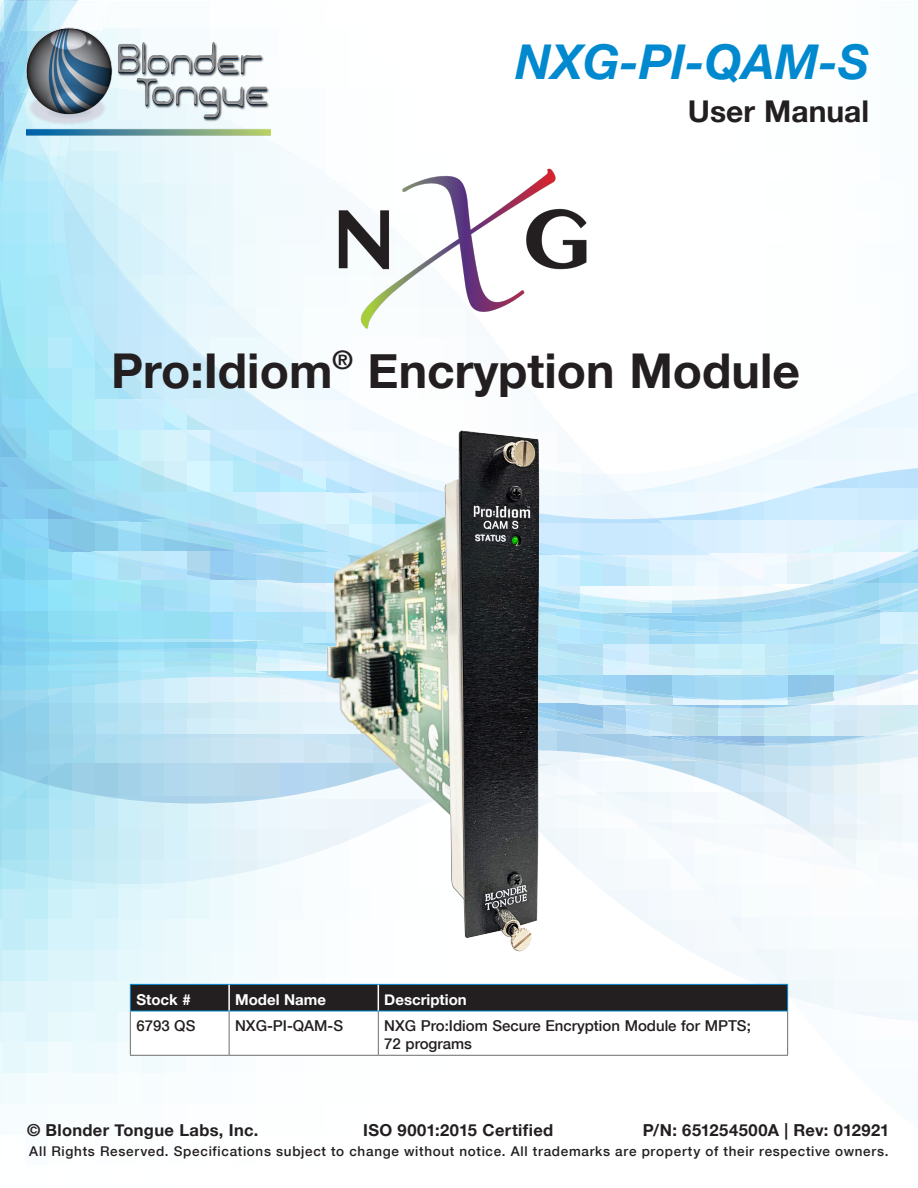
<style>
.page{position:relative;width:918px;height:1188px;background:#fff}
.page>*{position:absolute;margin:0;border:0;box-sizing:border-box;transform-origin:0 0}
.Title_Page_-_Header{font:700 48px "Helvetica Neue";color:#231f20}
.Cover_-_Model__Title{font:italic 700 48px "Helvetica Neue";color:#0089cf}
.Cover_-_Model__Subti{font:700 30px "Helvetica Neue";color:#231f20}
.Cover_-_Footer_Table{font:700 16.5px "Helvetica Neue";letter-spacing:.02em;color:#231f20}
.Cover_-_Model_List{font:500 15px/18px "Helvetica Neue";color:#231f20}
.Cover_-_Model_List-2{font:700 15px "Helvetica Neue";color:#fff}
.Cover_-_Footer_Copyr{font:500 13.5px "Helvetica Neue";letter-spacing:.05em;color:#231f20}
</style>
<div class="page">
<img style="left:0;top:884px;width:484px;height:220px">
<img style="left:0;top:843px;width:322px;height:41px">
<img style="left:787px;top:468px;width:131px;height:49px">
<img style="left:83px;top:128px;width:196px;height:18px">
<img style="left:863px;top:881px;width:55px;height:40px">
<img style="left:25px;top:101px;width:27px;height:45px">
<img style="left:14px;top:105px;width:37px;height:41px">
<img style="left:610px;top:439px;width:177px;height:90px">
<img style="left:0;top:146px;width:610px;height:333px">
<img style="left:814px;top:843px;width:104px;height:38px">
<img style="left:894px;top:843px;width:24px;height:16px">
<img style="left:0;top:746px;width:918px;height:97px">
<img style="left:321px;top:744px;width:597px;height:22px">
<img style="left:0;top:434px;width:239px;height:25px">
<img style="left:18px;top:131px;width:3px;height:6px">
<img style="left:0;top:153px;width:6px;height:13px">
<img style="left:18px;top:105px;width:4px;height:26px">
<img style="left:0;top:105px;width:1px;height:26px">
<img style="left:0;top:459px;width:322px;height:20px">
<img style="left:18px;top:105px;width:2px;height:12px">
<img style="left:1px;top:105px;width:17px;height:40px">
<svg style="left:0;top:131px;width:12px;height:22px"></svg>
<img style="left:25px;top:82px;width:2px;height:15px">
<img style="left:0;top:479px;width:735px;height:50px">
<img style="left:0;top:512px;width:205px;height:17px">
<img style="left:752px;top:717px;width:166px;height:27px">
<img style="left:0;top:700px;width:752px;height:46px">
<img style="left:546px;top:709px;width:372px;height:8px">
<img style="left:25px;top:55px;width:2px;height:8px">
<svg style="left:0;top:55px;width:25px;height:50px"></svg>
<img style="left:9px;top:47px;width:18px;height:8px">
<img style="left:7px;top:47px;width:2px;height:14px">
<img style="left:0;top:47px;width:7px;height:31px">
<img style="left:178px;top:700px;width:740px;height:9px">
<img style="left:725px;top:700px;width:193px;height:1px">
<img style="left:0;top:529px;width:918px;height:18px">
<img style="left:0;top:547px;width:918px;height:153px">
<img style="left:0;top:47px;width:5px;height:21px">
<svg style="left:0;top:0;width:78px;height:47px;background:#c6ebf9"></svg>
<img style="left:4px;top:1px;width:20px;height:46px">
<img style="left:0;top:625px;width:178px;height:14px">
<img style="left:27px;top:26px;width:243px;height:112px">
<img style="left:322px;top:428px;width:224px;height:524px">
<img style="left:300px;top:164px;width:310px;height:168px">
<hr style="left:130px;top:1055px;width:99px;height:1px;background:#6c6d70">
<hr style="left:229px;top:1055px;width:149px;height:1px;background:#6c6d70">
<hr style="left:378px;top:1055px;width:410px;height:1px;background:#6c6d70">
<svg style="left:130px;top:984px;width:658px;height:71px"></svg>
<p class="Cover_-_Model__Title" style="left:516px;top:24px;width:355px">NXG-PI-QAM-S</p>
<p class="Cover_-_Model__Subti" style="left:688px;top:92px;width:183px">User Manual</p>
<p class="Title_Page_-_Header" style="left:111px;top:342px;width:690px">Pro:Idiom<sup>®</sup> Encryption Module</p>
<p class="Cover_-_Model_List-2" style="left:136px;top:990px;width:56px">Stock #</p>
<p class="Cover_-_Model_List-2" style="left:235px;top:990px;width:92px">Model Name</p>
<p class="Cover_-_Model_List-2" style="left:384px;top:990px;width:84px">Description</p>
<p class="Cover_-_Model_List" style="left:136px;top:1016px;width:61px">6793 QS</p>
<p class="Cover_-_Model_List" style="left:235px;top:1016px;width:110px">NXG-PI-QAM-S</p>
<p class="Cover_-_Model_List" style="left:384px;top:1016px;width:368px">NXG Pro:Idiom Secure Encryption Module for MPTS;<br>72 programs</p>
<p class="Cover_-_Footer_Table" style="left:27px;top:1120px;width:233px">© Blonder Tongue Labs, Inc.</p>
<p class="Cover_-_Footer_Table" style="left:363px;top:1120px;width:192px">ISO 9001:2015 Certified</p>
<p class="Cover_-_Footer_Table" style="left:643px;top:1120px;width:248px">P/N: 651254500A | Rev: 012921</p>
<p class="Cover_-_Footer_Copyr" style="left:29px;top:1140px;width:861px">All Rights Reserved. Specifications subject to change without notice. All trademarks are property of their respective owners.</p>
</div>
